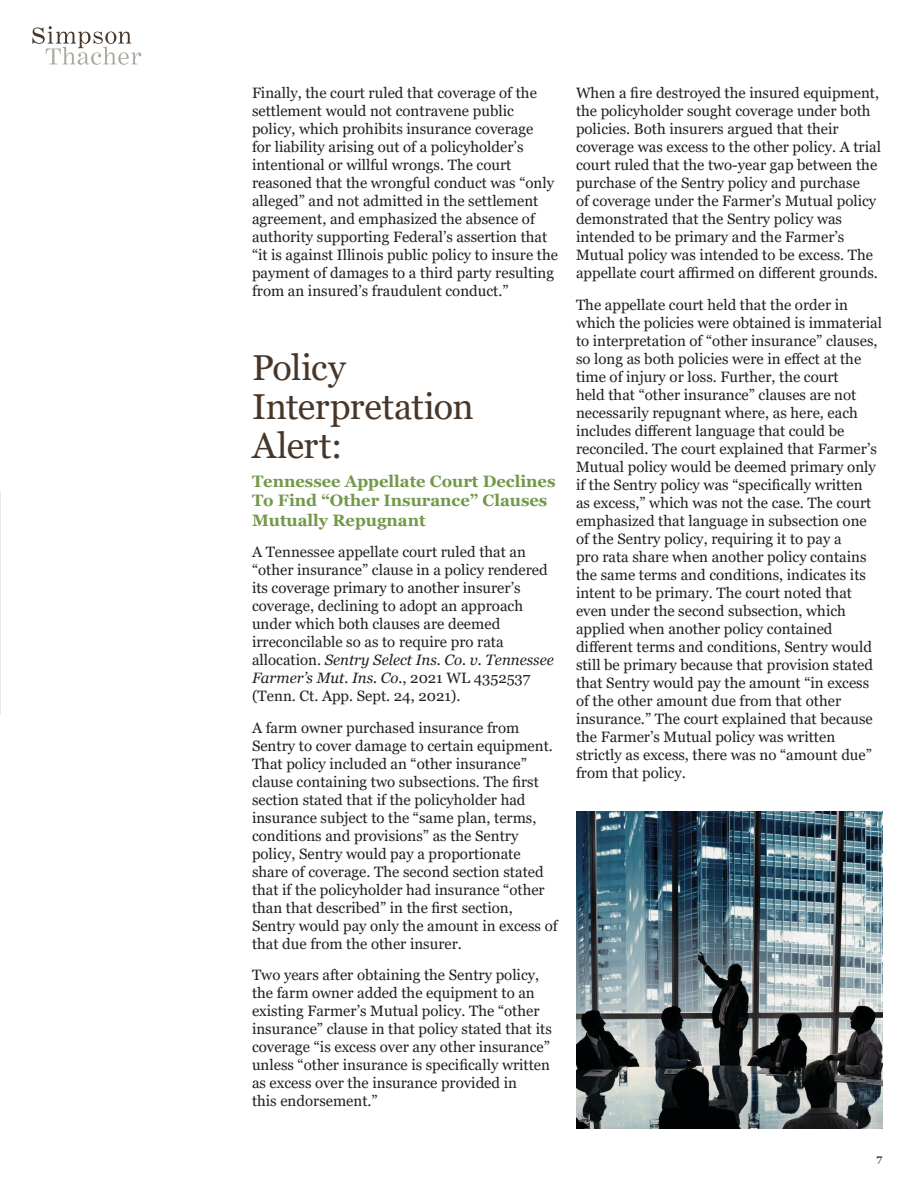
<style>
.page{position:relative;width:918px;height:1188px;background:#fff}
.page>*{position:absolute;margin:0;border:0;box-sizing:border-box;transform-origin:0 0}
.Subhead_24_26{font:36px/39px "Georgia";letter-spacing:-.015em;color:#483729}
.Head_Level_2{font:700 16.5px/19.5px "Georgia";color:#72994a}
.Standard_Text{font:15px/18px "Georgia";color:#231f20}
.t1{font:700 10.5px "Georgia";color:#483729}
.s1{font-style:italic}
</style>
<div class="page">
<svg style="left:32px;top:26px;width:109px;height:39px"></svg>
<img style="left:0;top:491px;width:1px;height:223px">
<img style="left:576px;top:812px;width:306px;height:317px">
<p class="Standard_Text" style="left:252px;top:84px;width:307px">Finally, the court ruled that coverage of the settlement would not contravene public policy, which prohibits insurance coverage<br>for liability arising out of a policyholder’s intentional or willful wrongs. The court reasoned that the wrongful conduct was “only alleged” and not admitted in the settlement agreement, and emphasized the absence of authority supporting Federal’s assertion that “it is against Illinois public policy to insure the payment of damages to a third party resulting from an insured’s fraudulent conduct.”</p>
<p class="Subhead_24_26" style="left:252px;top:349px;width:223px">Policy<br>Interpretation<br>Alert:</p>
<p class="Head_Level_2" style="left:252px;top:471px;width:305px">Tennessee Appellate Court Declines<br>To Find “Other Insurance” Clauses<br>Mutually Repugnant</p>
<p class="Standard_Text" style="left:252px;top:543px;width:303px">A Tennessee appellate court ruled that an “other insurance” clause in a policy rendered its coverage primary to another insurer’s coverage, declining to adopt an approach under which both clauses are deemed irreconcilable so as to require pro rata allocation. <span class="s1">Sentry Select Ins. Co. v. Tennessee Farmer’s Mut. Ins. Co.</span>, 2021 WL 4352537 (Tenn. Ct. App. Sept. 24, 2021).</p>
<p class="Standard_Text" style="left:252px;top:719px;width:307px">A farm owner purchased insurance from Sentry to cover damage to certain equipment.<br>That policy included an “other insurance” clause containing two subsections. The first section stated that if the policyholder had insurance subject to the “same plan, terms, conditions and provisions” as the Sentry policy, Sentry would pay a proportionate share of coverage. The second section stated that if the policyholder had insurance “other than that described” in the first section, Sentry would pay only the amount in excess of that due from the other insurer.</p>
<p class="Standard_Text" style="left:252px;top:966px;width:301px">Two years after obtaining the Sentry policy, the farm owner added the equipment to an existing Farmer’s Mutual policy. The “other insurance” clause in that policy stated that its coverage “is excess over any other insurance” unless “other insurance is specifically written as excess over the insurance provided in<br>this endorsement.”</p>
<p class="Standard_Text" style="left:576px;top:84px;width:307px">When a fire destroyed the insured equipment, the policyholder sought coverage under both policies. Both insurers argued that their coverage was excess to the other policy. A trial court ruled that the two-year gap between the purchase of the Sentry policy and purchase<br>of coverage under the Farmer’s Mutual policy demonstrated that the Sentry policy was intended to be primary and the Farmer’s Mutual policy was intended to be excess. The appellate court affirmed on different grounds.</p>
<p class="Standard_Text" style="left:576px;top:296px;width:308px">The appellate court held that the order in which the policies were obtained is immaterial to interpretation of “other insurance” clauses, so long as both policies were in effect at the time of injury or loss. Further, the court<br>held that “other insurance” clauses are not necessarily repugnant where, as here, each includes different language that could be reconciled. The court explained that Farmer’s Mutual policy would be deemed primary only if the Sentry policy was “specifically written<br>as excess,” which was not the case. The court emphasized that language in subsection one of the Sentry policy, requiring it to pay a<br>pro rata share when another policy contains the same terms and conditions, indicates its intent to be primary. The court noted that even under the second subsection, which applied when another policy contained different terms and conditions, Sentry would still be primary because that provision stated that Sentry would pay the amount “in excess of the other amount due from that other insurance.” The court explained that because the Farmer’s Mutual policy was written strictly as excess, there was no “amount due” from that policy.</p>
<p class="t1" style="left:877px;top:1152px;width:7px">7</p>
</div>
